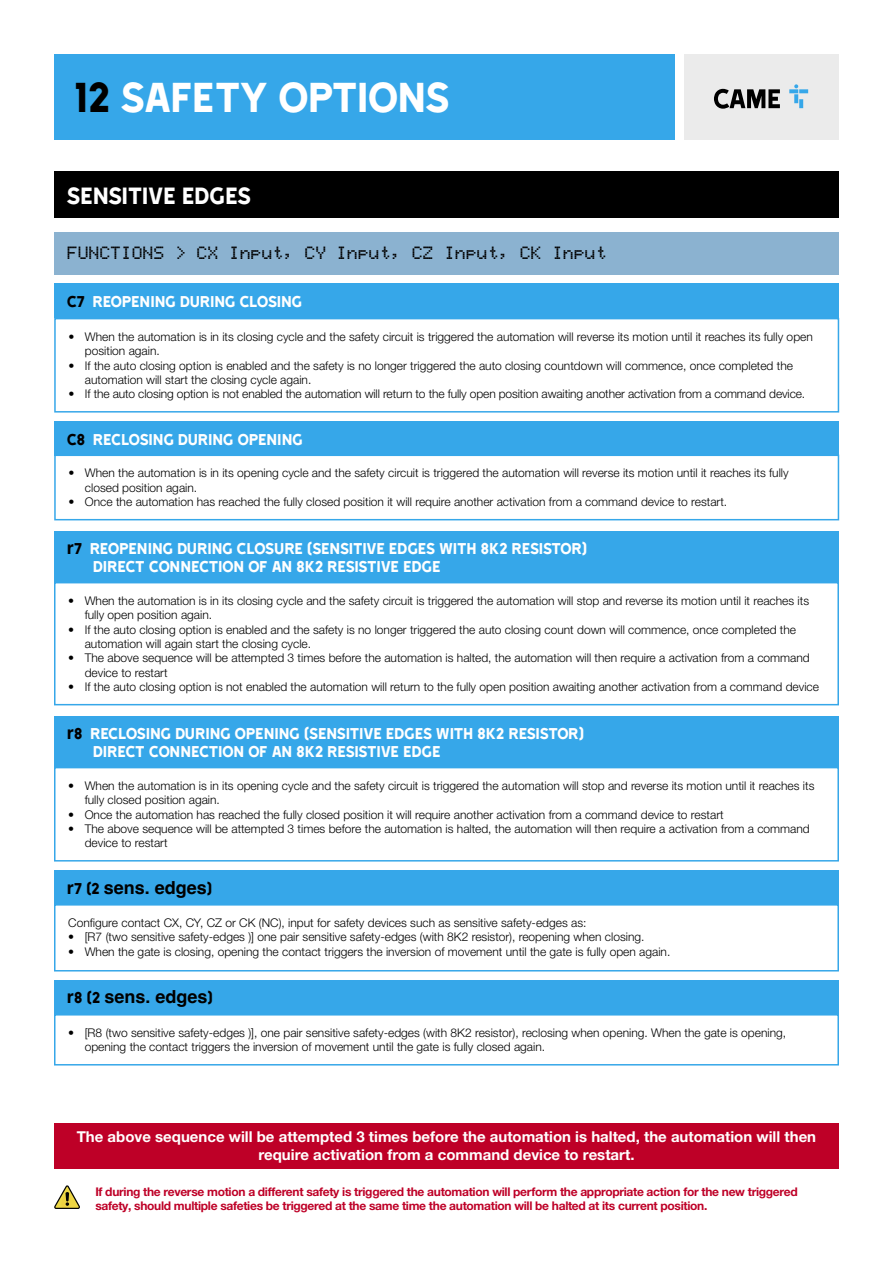
<style>
.page{position:relative;width:893px;height:1263px;background:#fff}
.page>*{position:absolute;margin:0;border:0;box-sizing:border-box;transform-origin:0 0}
.t1{font:48px "Came Type";letter-spacing:-.03em;color:#fff}
.t2{font:27px "Came Type";letter-spacing:-.02em;color:#fff}
.t3{font:18px/18px "Came Type";letter-spacing:-.025em;color:#fff}
.t4{font:18px "LED Calculator";color:#000}
.t5{font:700 18px "Helvetica";color:#000}
.t6{font:700 15px/18px "Helvetica Neue LTW1 G";color:#fff;text-align:center}
.t7{font:300 12px/14.4px "Helvetica Neue LTW1 G";color:#000}
.t8{font:700 12px/14.4px "Helvetica Neue LTW1 G";letter-spacing:-.025em;color:#be0027}
.s1{color:#000}
.s2{font-family:"Helvetica";font-weight:700;color:#000}
.s3{font-family:"Came Type";font-weight:400}
</style>
<div class="page">
<div style="left:54px;top:54px;width:621px;height:85px;background:#36a7e9"></div>
<div style="left:54px;top:232px;width:785px;height:42px;background:#8bb2d0"></div>
<div style="left:54px;top:171px;width:785px;height:47px;background:#000"></div>
<div style="left:54px;top:531px;width:785px;height:51px;background:#36a7e9"></div>
<div style="left:54px;top:582px;width:785px;height:123px;border:2px solid #36a7e9"></div>
<div style="left:54px;top:716px;width:785px;height:51px;background:#36a7e9"></div>
<div style="left:54px;top:767px;width:785px;height:94px;border:2px solid #36a7e9"></div>
<div style="left:54px;top:870px;width:785px;height:34px;background:#36a7e9"></div>
<div style="left:54px;top:980px;width:785px;height:34px;background:#36a7e9"></div>
<div style="left:54px;top:904px;width:785px;height:67px;border:2px solid #36a7e9"></div>
<div style="left:54px;top:1014px;width:785px;height:51px;border:2px solid #36a7e9"></div>
<svg style="left:54px;top:1186px;width:26px;height:23px"></svg>
<div style="left:684px;top:54px;width:155px;height:85px;background:#ebebeb"></div>
<svg style="left:714px;top:89px;width:66px;height:20px"></svg>
<svg style="left:789px;top:84px;width:19px;height:24px"></svg>
<div style="left:54px;top:1123px;width:785px;height:45px;background:#be0027"></div>
<div style="left:54px;top:284px;width:785px;height:34px;background:#36a7e9"></div>
<div style="left:54px;top:318px;width:785px;height:95px;border:2px solid #36a7e9"></div>
<div style="left:54px;top:422px;width:785px;height:34px;background:#36a7e9"></div>
<div style="left:54px;top:454px;width:785px;height:66px;border:2px solid #36a7e9"></div>
<h1 class="t1" style="left:75px;top:72px;width:376px"><span class="s1">12</span> SAFETY OPTIONS</h1>
<h2 class="t2" style="left:67px;top:182px;width:186px">SENSITIVE EDGES</h2>
<h3 class="t4" style="left:67px;top:241px;width:541px">FUNCTIONS &gt; CX Input, CY Input, CZ Input, CK Input</h3>
<h3 class="t3" style="left:67px;top:293px;width:237px"><span class="s1">C7</span> REOPENING DURING CLOSING</h3>
<p class="t7" style="left:85px;top:329px;width:729px;text-indent:-16px">• When the automation is in its closing cycle and the safety circuit is triggered the automation will reverse its motion until it reaches its fully open position again.</p>
<p class="t7" style="left:85px;top:358px;width:709px;text-indent:-16px">• If the auto closing option is enabled and the safety is no longer triggered the auto closing countdown will commence, once completed the automation will start the closing cycle again.</p>
<p class="t7" style="left:68px;top:387px;width:738px">• If the auto closing option is not enabled the automation will return to the fully open position awaiting another activation from a command device.</p>
<h3 class="t3" style="left:67px;top:430px;width:237px"><span class="s1">C8</span> RECLOSING DURING OPENING</h3>
<p class="t7" style="left:85px;top:466px;width:705px;text-indent:-16px">• When the automation is in its opening cycle and the safety circuit is triggered the automation will reverse its motion until it reaches its fully closed position again.</p>
<p class="t7" style="left:68px;top:495px;width:660px">• Once the automation has reached the fully closed position it will require another activation from a command device to restart.</p>
<h3 class="t3" style="left:93px;top:539px;width:496px;text-indent:-26px"><span class="s2">r</span><span class="s1">7</span> REOPENING DURING CLOSURE (SENSITIVE EDGES WITH 8K2 RESISTOR)<br>DIRECT CONNECTION OF AN 8K2 RESISTIVE EDGE</h3>
<p class="t7" style="left:85px;top:593px;width:726px;text-indent:-16px">• When the automation is in its closing cycle and the safety circuit is triggered the automation will stop and reverse its motion until it reaches its fully open position again.</p>
<p class="t7" style="left:85px;top:622px;width:713px;text-indent:-16px">• If the auto closing option is enabled and the safety is no longer triggered the auto closing count down will commence, once completed the automation will again start the closing cycle.</p>
<p class="t7" style="left:85px;top:651px;width:726px;text-indent:-16px">• The above sequence will be attempted 3 times before the automation is halted, the automation will then require a activation from a command device to restart</p>
<p class="t7" style="left:68px;top:680px;width:752px">• If the auto closing option is not enabled the automation will return to the fully open position awaiting another activation from a command device</p>
<h3 class="t3" style="left:93px;top:724px;width:493px;text-indent:-26px"><span class="s2">r</span><span class="s1">8</span> RECLOSING DURING OPENING (SENSITIVE EDGES WITH 8K2 RESISTOR)<br>DIRECT CONNECTION OF AN 8K2 RESISTIVE EDGE</h3>
<p class="t7" style="left:85px;top:778px;width:731px;text-indent:-16px">• When the automation is in its opening cycle and the safety circuit is triggered the automation will stop and reverse its motion until it reaches its fully closed position again.</p>
<p class="t7" style="left:68px;top:807px;width:657px">• Once the automation has reached the fully closed position it will require another activation from a command device to restart</p>
<p class="t7" style="left:85px;top:821px;width:726px;text-indent:-16px">• The above sequence will be attempted 3 times before the automation is halted, the automation will then require a activation from a command device to restart</p>
<h3 class="t5" style="left:67px;top:876px;width:147px">r<span class="s3">7 (2</span> sens. edges<span class="s3">)</span></h3>
<p class="t7" style="left:68px;top:915px;width:520px">Configure contact CX, CY, CZ or CK (NC), input for safety devices such as sensitive safety-edges as:</p>
<p class="t7" style="left:68px;top:930px;width:578px">• [R7 (two sensitive safety-edges )] one pair sensitive safety-edges (with 8K2 resistor), reopening when closing.</p>
<p class="t7" style="left:68px;top:944px;width:604px">• When the gate is closing, opening the contact triggers the inversion of movement until the gate is fully open again.</p>
<h3 class="t5" style="left:67px;top:986px;width:148px">r<span class="s3">8 (2</span> sens. edges<span class="s3">)</span></h3>
<p class="t7" style="left:85px;top:1025px;width:703px;text-indent:-16px">• [R8 (two sensitive safety-edges )], one pair sensitive safety-edges (with 8K2 resistor), reclosing when opening. When the gate is opening, opening the contact triggers the inversion of movement until the gate is fully closed again.</p>
<p class="t6" style="left:77px;top:1127px;width:741px">The above sequence will be attempted 3 times before the automation is halted, the automation will then require activation from a command device to restart.</p>
<p class="t8" style="left:95px;top:1184px;width:704px">If during the reverse motion a different safety is triggered the automation will perform the appropriate action for the new triggered safety, should multiple safeties be triggered at the same time the automation will be halted at its current position.</p>
</div>
